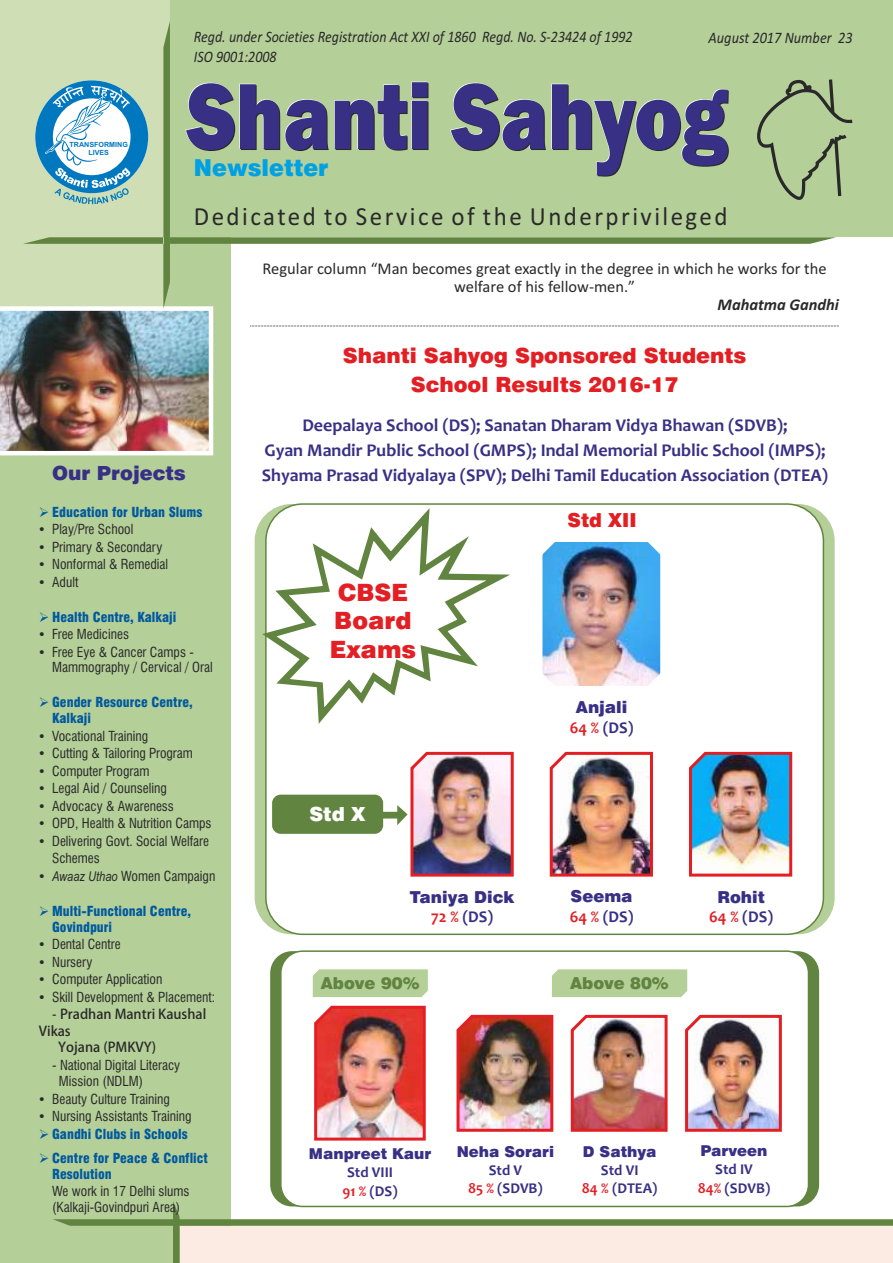
<style>
.page{position:relative;width:893px;height:1263px;background:#fff}
.page>*{position:absolute;margin:0;border:0;box-sizing:border-box;transform-origin:0 0}
.t1{font:26.25px "Calibri";letter-spacing:.1em;color:#292929;scale:.95 1}
.t2{font:900 23.85px/28.7px "Swiss 721 BT";color:#e31f24;text-align:center}
.t3{font:900 23.4px "Swiss 721 BT";color:#00a1e3;scale:.96 1}
.t4{font:900 21px/29px "Swiss 721 BT";color:#e31f24;text-align:center}
.t5{font:900 19.5px "Swiss 721 BT";color:#383085}
.t6{font:900 19.5px "Swiss 721 BT";color:#fff}
.t7{font:900 19.35px "Swiss 721 BT";color:#e31f24}
.t8{font:700 18px/24.9px "Candara";color:#383085;text-align:center}
.t9{font:16.5px/18.1px "Calibri";color:#292929;text-align:center}
.t10{font:700 16.5px "Candara";color:#383085}
.t11{font:900 16.5px "Swiss 721 BT";color:#383085}
.t12{font:900 16.5px "Swiss 721 BT";color:#618540}
.t13{font:italic 700 16.5px "Calibri";color:#292929}
.t14{font:italic 16.05px/19.6px "Calibri";color:#292929;scale:.87 1}
.t15{font:italic 16.05px "Calibri";color:#292929;scale:.89 1}
.t16{font:700 15px/18.3px "Candara";color:#383085;text-align:center}
.t17{font:900 15px "Swiss 721 BT";color:#383085}
.t18{font:condensed 13.5px/17.5px "Swiss 721 BT";color:#292929}
.t19{font:900 condensed 13.5px/15.9px "Swiss 721 BT";color:#00599e}
.t20{font:13.5px "Adobe Heiti Std";color:#292929}
.t21{font:700 7.2px/7.9px "Arial";color:#0078bf;text-align:center}
.s1{font-family:"Arial Narrow";font-style:italic;font-stretch:normal}
.s2{font-family:"Swiss 721 BT";font-stretch:condensed}
.s3{color:#e31f24}
</style>
<div class="page">
<div style="left:270px;top:951px;width:549px;height:255px;background:#618540;border-radius:22px"></div>
<div style="left:280px;top:950px;width:529px;height:257px;background:#fff;border:2px solid #618540;border-radius:22px"></div>
<div style="left:255px;top:504px;width:580px;height:430px;background:#b5cf99;border-radius:37px"></div>
<div style="left:265px;top:503px;width:559px;height:432px;background:#fff;border:2px solid #618540;border-radius:37px"></div>
<div style="left:0;top:0;width:230px;height:1263px;background:#b5cf99"></div>
<div style="left:0;top:0;width:893px;height:237px;background:#b5cf99"></div>
<div style="left:0;top:0;width:170px;height:306px;background:#cfdeb5"></div>
<img style="left:0;top:306px;width:213px;height:149px">
<svg style="left:23px;top:21px;width:813px;height:288px"></svg>
<svg style="left:53px;top:1201px;width:840px;height:62px"></svg>
<svg style="left:757px;top:79px;width:95px;height:121px"></svg>
<svg style="left:186px;top:82px;width:542px;height:94px"></svg>
<svg style="left:250px;top:326px;width:589px;height:1px"></svg>
<svg style="left:35px;top:80px;width:113px;height:124px;background:#91c2d2"></svg>
<img style="left:549px;top:751px;width:104px;height:126px">
<img style="left:689px;top:751px;width:104px;height:126px">
<img style="left:542px;top:542px;width:119px;height:144px">
<div style="left:272px;top:795px;width:111px;height:39px;background:#618540;border-radius:8px"></div>
<img style="left:375px;top:751px;width:139px;height:126px">
<svg style="left:262px;top:508px;width:248px;height:216px"></svg>
<img style="left:456px;top:1014px;width:98px;height:118px">
<img style="left:570px;top:1014px;width:98px;height:118px">
<img style="left:685px;top:1014px;width:97px;height:118px">
<div style="left:552px;top:969px;width:136px;height:28px;background:#b5cf99"></div>
<img style="left:312px;top:969px;width:116px;height:172px">
<p class="t21" style="left:70px;top:141px;width:60px">TRANSFORMING<br>LIVES</p>
<p class="t14" style="left:194px;top:28px;width:506px">Regd. under Societies Registration Act XXI of 1860 Regd. No. S-23424 of 1992<br>ISO 9001:2008</p>
<h3 class="t3" style="left:194px;top:159px;width:142px">Newsletter</h3>
<p class="t15" style="left:709px;top:31px;width:163px">August 2017 Number 23</p>
<h1 class="t1" style="left:194px;top:205px;width:563px">Dedicated to Service of the Underprivileged</h1>
<p class="t9" style="left:263px;top:261px;width:566px">Regular column “Man becomes great exactly in the degree in which he works for the welfare of his fellow-men.”</p>
<p class="t13" style="left:718px;top:298px;width:123px">Mahatma Gandhi</p>
<h3 class="t5" style="left:52px;top:465px;width:135px">Our Projects</h3>
<p class="t19" style="left:39px;top:505px;width:165px">➢ Education for Urban Slums</p>
<p class="t18" style="left:52px;top:522px;width:117px">Play/Pre School<br>Primary &amp; Secondary<br>Nonformal &amp; Remedial<br>Adult</p>
<p class="t19" style="left:39px;top:610px;width:139px">➢ Health Centre, Kalkaji</p>
<p class="t18" style="left:52px;top:627px;width:143px">Free Medicines<br>Free Eye &amp; Cancer Camps -</p>
<p class="t18" style="left:52px;top:660px;width:162px">Mammography / Cervical / Oral</p>
<p class="t19" style="left:52px;top:696px;width:142px;text-indent:-13px">➢ Gender Resource Centre,<br>Kalkaji</p>
<p class="t18" style="left:52px;top:728px;width:165px">Vocational Training<br>Cutting &amp; Tailoring Program<br>Computer Program<br>Legal Aid / Counseling<br>Advocacy &amp; Awareness<br>OPD, Health &amp; Nutrition Camps<br>Delivering Govt. Social Welfare<br>Schemes<br><span class="s1">Awaaz Uthao</span> Women Campaign</p>
<p class="t19" style="left:52px;top:904px;width:141px;text-indent:-13px">➢ Multi-Functional Centre,<br>Govindpuri</p>
<p class="t18" style="left:52px;top:937px;width:70px">Dental Centre</p>
<p class="t18" style="left:52px;top:972px;width:165px">Computer Application<br>Skill Development &amp; Placement:</p>
<p class="t20" style="left:52px;top:1007px;width:156px"><span class="s2">-</span> Pradhan Mantri Kaushal</p>
<p class="t20" style="left:39px;top:1024px;width:34px">Vikas</p>
<p class="t20" style="left:58px;top:1040px;width:99px">Yojana (PMKVY)</p>
<p class="t18" style="left:59px;top:1059px;width:123px;line-height:15.9px;text-indent:-7px">- National Digital Literacy<br>Mission (NDLM)</p>
<p class="t18" style="left:52px;top:1109px;width:141px">Nursing Assistants Training</p>
<p class="t18" style="left:52px;top:954px;width:42px">Nursery</p>
<p class="t18" style="left:52px;top:1091px;width:119px">Beauty Culture Training</p>
<p class="t19" style="left:39px;top:1127px;width:150px">➢ Gandhi Clubs in Schools</p>
<p class="t19" style="left:52px;top:1151px;width:157px;text-indent:-13px">➢ Centre for Peace &amp; Conflict<br>Resolution</p>
<p class="t18" style="left:52px;top:1184px;width:139px;line-height:15.9px">We work in 17 Delhi slums (Kalkaji-Govindpuri Area)</p>
<h3 class="t4" style="left:343px;top:343px;width:405px">Shanti Sahyog Sponsored Students<br>School Results 2016-17</h3>
<h3 class="t8" style="left:262px;top:414px;width:568px">Deepalaya School (DS); Sanatan Dharam Vidya Bhawan (SDVB);<br>Gyan Mandir Public School (GMPS); Indal Memorial Public School (IMPS);<br>Shyama Prasad Vidyalaya (SPV); Delhi Tamil Education Association (DTEA)</h3>
<h3 class="t7" style="left:568px;top:513px;width:71px">Std XII</h3>
<h2 class="t2" style="left:330px;top:580px;width:88px">CBSE<br>Board<br>Exams</h2>
<h3 class="t6" style="left:309px;top:806px;width:58px">Std X</h3>
<p class="t11" style="left:410px;top:890px;width:106px">Taniya Dick</p>
<p class="t10" style="left:431px;top:910px;width:63px"><span class="s3">72 %</span> (DS)</p>
<p class="t11" style="left:576px;top:700px;width:53px">Anjali</p>
<p class="t10" style="left:570px;top:721px;width:65px"><span class="s3">64 %</span> (DS)</p>
<p class="t11" style="left:571px;top:889px;width:64px">Seema</p>
<p class="t10" style="left:570px;top:909px;width:65px"><span class="s3">64 %</span> (DS)</p>
<p class="t12" style="left:321px;top:976px;width:100px">Above 90%</p>
<p class="t12" style="left:570px;top:976px;width:100px">Above 80%</p>
<p class="t11" style="left:717px;top:890px;width:49px">Rohit</p>
<p class="t10" style="left:709px;top:910px;width:65px"><span class="s3">64 %</span> (DS)</p>
<p class="t17" style="left:309px;top:1148px;width:124px">Manpreet Kaur</p>
<p class="t16" style="left:343px;top:1165px;width:57px">Std VIII<br><span class="s3">91 %</span> (DS)</p>
<p class="t17" style="left:457px;top:1146px;width:99px">Neha Sorari</p>
<p class="t16" style="left:468px;top:1162px;width:76px">Std V<br><span class="s3">85 %</span> (SDVB)</p>
<p class="t17" style="left:583px;top:1146px;width:75px">D Sathya</p>
<p class="t16" style="left:582px;top:1162px;width:77px">Std VI<br><span class="s3">84 %</span> (DTEA)</p>
<p class="t17" style="left:701px;top:1145px;width:68px">Parveen</p>
<p class="t16" style="left:698px;top:1162px;width:74px">Std IV<br><span class="s3">84%</span> (SDVB)</p>
</div>
